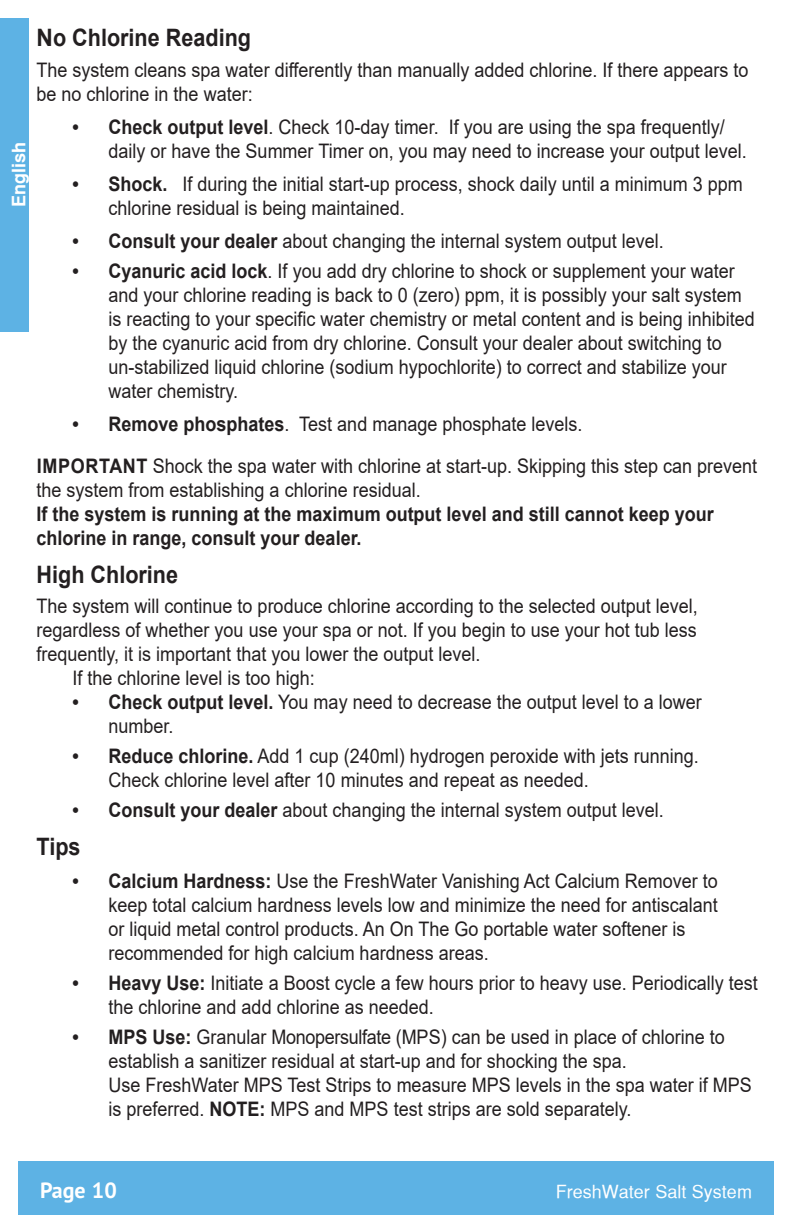
<style>
.page{position:relative;width:792px;height:1224px;background:#fff}
.page>*{position:absolute;margin:0;border:0;box-sizing:border-box;transform-origin:0 0}
.Text_Body{font:700 24px "Arial";color:#231f20;scale:.95 1}
.Text_Body-2{font:700 24px "Arial";color:#231f20;scale:.9 1}
.t1{font:700 22px "PT Sans Pro";color:#fff}
.Text_Body-3{font:20px/24px "Arial";color:#231f20;scale:.9 1}
.Text_Body-4{font:700 20px/24px "Arial";color:#231f20;scale:.9 1}
.t2{font:18px "Sans Serif";color:#fff}
.t3{font:700 18px "Sans Serif";color:#fff}
.s1{font-weight:700}
</style>
<div class="page">
<div style="left:18px;top:1161px;width:756px;height:54px;background:#5db2e4"></div>
<div style="left:0;top:18px;width:29px;height:313px;background:#5db2e4"></div>
<p class="Text_Body" style="left:37px;top:21px;width:227px">No Chlorine Reading</p>
<p class="Text_Body-3" style="left:37px;top:57px;width:793px">The system cleans spa water differently than manually added chlorine. If there appears to be no chlorine in the water:</p>
<p class="Text_Body-3" style="left:109px;top:114px;width:711px;text-indent:-36px"><span class="s1">• Check output level</span>. Check 10-day timer. If you are using the spa frequently/ daily or have the Summer Timer on, you may need to increase your output level.</p>
<p class="Text_Body-3" style="left:109px;top:171px;width:706px;text-indent:-36px"><span class="s1">• Shock.</span> If during the initial start-up process, shock daily until a minimum 3 ppm chlorine residual is being maintained.</p>
<p class="Text_Body-3" style="left:73px;top:228px;width:658px"><span class="s1">• Consult your dealer</span> about changing the internal system output level.</p>
<p class="Text_Body-3" style="left:109px;top:259px;width:720px;text-indent:-36px"><span class="s1">• Cyanuric acid lock</span>. If you add dry chlorine to shock or supplement your water and your chlorine reading is back to 0 (zero) ppm, it is possibly your salt system is reacting to your specific water chemistry or metal content and is being inhibited by the cyanuric acid from dry chlorine. Consult your dealer about switching to un-stabilized liquid chlorine (sodium hypochlorite) to correct and stabilize your water chemistry.</p>
<p class="Text_Body-3" style="left:73px;top:412px;width:568px"><span class="s1">• Remove phosphates</span>. Test and manage phosphate levels.</p>
<p class="Text_Body-3" style="left:37px;top:454px;width:802px"><span class="s1">IMPORTANT</span> Shock the spa water with chlorine at start-up. Skipping this step can prevent the system from establishing a chlorine residual.</p>
<p class="Text_Body-4" style="left:37px;top:502px;width:754px">If the system is running at the maximum output level and still cannot keep your chlorine in range, consult your dealer.</p>
<p class="Text_Body-2" style="left:37px;top:557px;width:159px">High Chlorine</p>
<p class="Text_Body-3" style="left:37px;top:593px;width:736px;text-align:justify">The system will continue to produce chlorine according to the selected output level, regardless of whether you use your spa or not. If you begin to use your hot tub less frequently, it is important that you lower the output level.</p>
<p class="Text_Body-3" style="left:73px;top:665px;width:271px">If the chlorine level is too high:</p>
<p class="Text_Body-3" style="left:109px;top:689px;width:661px;text-indent:-36px"><span class="s1">• Check output level.</span> You may need to decrease the output level to a lower number.</p>
<p class="Text_Body-3" style="left:109px;top:744px;width:657px;text-indent:-36px"><span class="s1">• Reduce chlorine.</span> Add 1 cup (240ml) hydrogen peroxide with jets running.<br>Check chlorine level after 10 minutes and repeat as needed.</p>
<p class="Text_Body-3" style="left:73px;top:798px;width:658px"><span class="s1">• Consult your dealer</span> about changing the internal system output level.</p>
<p class="Text_Body-2" style="left:37px;top:829px;width:50px">Tips</p>
<p class="Text_Body-3" style="left:109px;top:869px;width:678px;text-indent:-36px"><span class="s1">• Calcium Hardness:</span> Use the FreshWater Vanishing Act Calcium Remover to keep total calcium hardness levels low and minimize the need for antiscalant or liquid metal control products. An On The Go portable water softener is recommended for high calcium hardness areas.</p>
<p class="Text_Body-3" style="left:109px;top:971px;width:723px;text-indent:-36px"><span class="s1">• Heavy Use:</span> Initiate a Boost cycle a few hours prior to heavy use. Periodically test the chlorine and add chlorine as needed.</p>
<p class="Text_Body-3" style="left:109px;top:1025px;width:716px;text-indent:-36px"><span class="s1">• MPS Use:</span> Granular Monopersulfate (MPS) can be used in place of chlorine to establish a sanitizer residual at start-up and for shocking the spa.<br>Use FreshWater MPS Test Strips to measure MPS levels in the spa water if MPS is preferred. <span class="s1">NOTE:</span> MPS and MPS test strips are sold separately.</p>
<p class="t3" style="left:8px;top:207px;width:67px;rotate:-90deg">English</p>
<p class="t1" style="left:40px;top:1176px;width:78px">Page 10</p>
<p class="t2" style="left:556px;top:1181px;width:198px">FreshWater Salt System</p>
</div>
